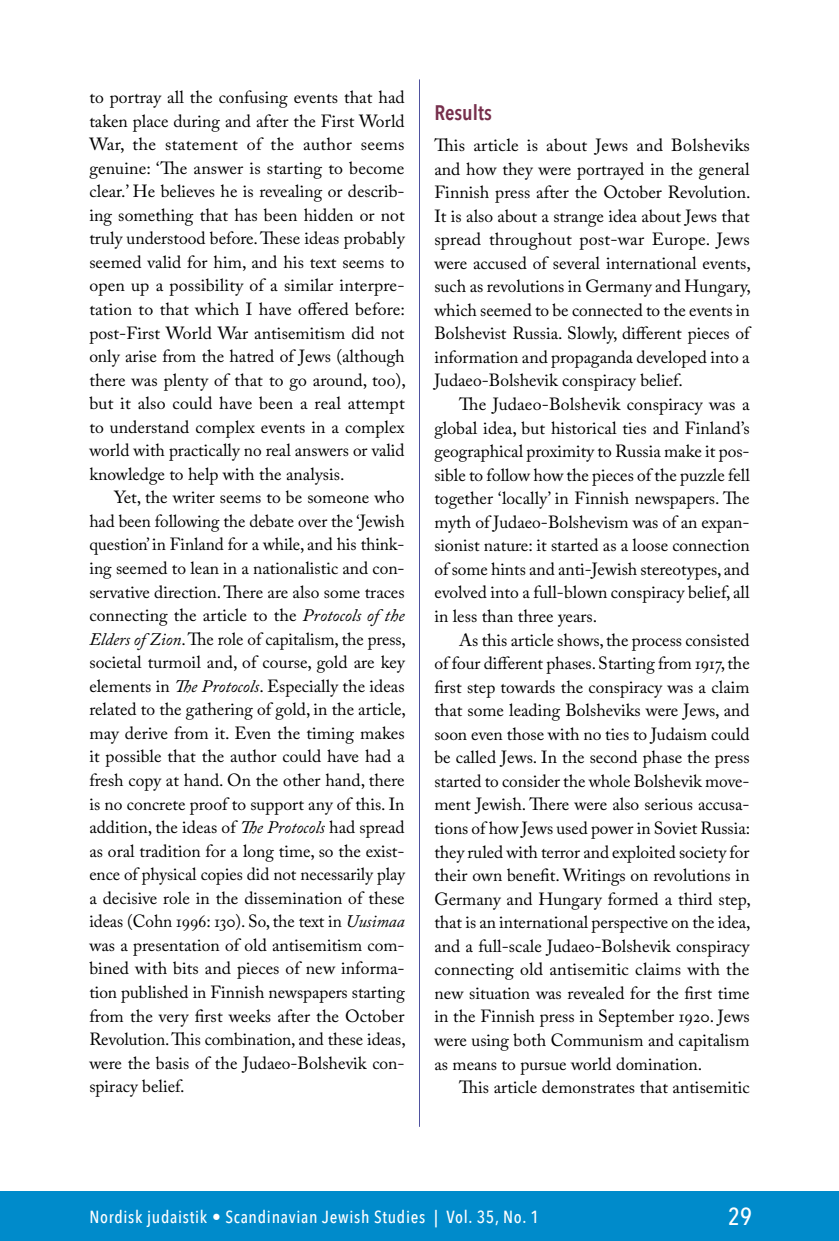
<style>
.page{position:relative;width:839px;height:1241px;background:#fff}
.page>*{position:absolute;margin:0;border:0;box-sizing:border-box;transform-origin:0 0}
.t1{font:500 24.5px "Avenir Next Condensed";color:#fff}
.t2{font:600 21px "Avenir Next Condensed";color:#762f4c}
.t3{font:17.5px/23.6px "Adobe Caslon Pro";color:#000;text-align:justify}
.t4{font:500 17.5px "Avenir Next Condensed";letter-spacing:.04em;color:#fff}
.s1{font-style:italic}
</style>
<div class="page">
<hr style="left:419px;top:79px;width:1px;height:1047px;background:#4f529f">
<div style="left:0;top:1191px;width:838px;height:49px;background:#008bcb"></div>
<p class="t3" style="left:89px;top:85px;width:318px">to portray all the confusing events that had taken place during and after the First World War, the statement of the author seems genuine: ‘The answer is starting to become clear.’ He believes he is revealing or describ&shy;ing something that has been hidden or not truly understood before. These ideas probably seemed valid for him, and his text seems to open up a possibility of a similar interpre&shy;tation to that which I have offered before: post-First World War antisemitism did not only arise from the hatred of Jews (although there was plenty of that to go around, too), but it also could have been a real attempt to understand complex events in a complex world with practically no real answers or valid knowledge to help with the analysis.</p>
<p class="t3" style="left:89px;top:485px;width:318px;text-indent:25px">Yet, the writer seems to be someone who had been following the debate over the ‘Jewish question’ in Finland for a while, and his think&shy;ing seemed to lean in a nationalistic and con&shy;servative direction. There are also some traces connecting the article to the <span class="s1">Protocols of the Elders of Zion</span>. The role of capitalism, the press, societal turmoil and, of course, gold are key elements in <span class="s1">The Protocols</span>. Especially the ideas related to the gathering of gold, in the article, may derive from it. Even the timing makes it possible that the author could have had a fresh copy at hand. On the other hand, there is no concrete proof to support any of this. In addition, the ideas of <span class="s1">The Protocols</span> had spread as oral tradition for a long time, so the exist&shy;ence of physical copies did not necessarily play a decisive role in the dissemination of these ideas (Cohn 1996: 130). So, the text in <span class="s1">Uusimaa </span>was a presentation of old antisemitism com&shy;bined with bits and pieces of new informa&shy;tion published in Finnish newspapers starting from the very first weeks after the October Revolution. This combination, and these ideas, were the basis of the Judaeo-Bolshevik con&shy;spiracy belief.</p>
<p class="t2" style="left:434px;top:99px;width:59px">Results</p>
<p class="t3" style="left:434px;top:133px;width:318px">This article is about Jews and Bolsheviks and how they were portrayed in the general Finnish press after the October Revolution.<br>It is also about a strange idea about Jews that spread throughout post-war Europe. Jews were accused of several international events, such as revolutions in Germany and Hungary, which seemed to be connected to the events in Bolshevist Russia. Slowly, different pieces of information and propaganda developed into a Judaeo-Bolshevik conspiracy belief.</p>
<p class="t3" style="left:434px;top:392px;width:317px;text-indent:25px">The Judaeo-Bolshevik conspiracy was a global idea, but historical ties and Finland’s geographical proximity to Russia make it pos&shy;sible to follow how the pieces of the puzzle fell together ‘locally’ in Finnish newspapers. The myth of Judaeo-Bolshevism was of an expan&shy;sionist nature: it started as a loose connection of some hints and anti-Jewish stereotypes, and evolved into a full-blown conspiracy belief, all in less than three years.</p>
<p class="t3" style="left:434px;top:627px;width:318px;text-indent:25px">As this article shows, the process consisted of four different phases. Starting from 1917, the first step towards the conspiracy was a claim that some leading Bolsheviks were Jews, and soon even those with no ties to Judaism could be called Jews. In the second phase the press started to consider the whole Bolshevik move&shy;ment Jewish. There were also serious accusa&shy;tions of how Jews used power in Soviet Russia: they ruled with terror and exploited society for their own benefit. Writings on revolutions in Germany and Hungary formed a third step, that is an international perspective on the idea, and a full-scale Judaeo-Bolshevik conspiracy connecting old antisemitic claims with the new situation was revealed for the first time in the Finnish press in September 1920. Jews were using both Communism and capitalism as means to pursue world domination.</p>
<p class="t3" style="left:459px;top:1075px;width:292px">This article demonstrates that antisemitic</p>
<p class="t4" style="left:89px;top:1205px;width:451px">Nordisk judaistik • Scandinavian Jewish Studies | Vol. 35, No. 1</p>
<h1 class="t1" style="left:728px;top:1201px;width:25px">29</h1>
</div>
